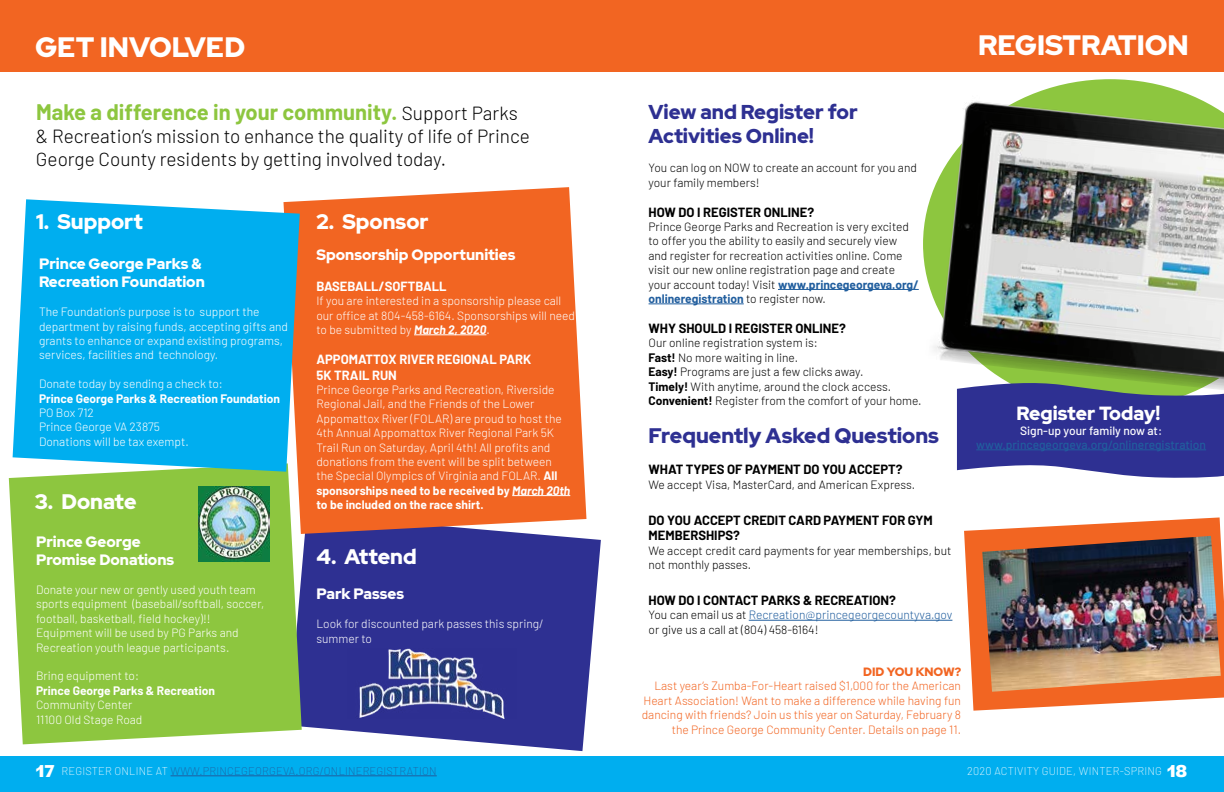
<style>
.page{position:relative;width:1224px;height:792px;background:#fff}
.page>*{position:absolute;margin:0;border:0;box-sizing:border-box;transform-origin:0 0}
.t1{font:900 28px "Red Hat Display";color:#fff}
.t2{font:700 22px "Barlow";color:#8dc63f}
.t3{font:900 21px "Red Hat Display";color:#fff}
.t4{font:900 21px "Red Hat Display";color:#2e3092}
.t5{font:900 20px/24px "Red Hat Display";color:#2e3092}
.t6{font:300 19px/22.8px "Barlow";color:#000}
.t7{font:900 19px "Red Hat Display";color:#fff}
.t8{font:700 18px "Halyard Display";color:#fff}
.t9{font:900 15px/18px "Red Hat Display";color:#fff}
.t10{font:700 13px/15.6px "Barlow";color:#000}
.t11{font:700 13px/15.6px "Barlow";color:#fff}
.t12{font:300 12px/14.4px "Barlow";color:#fff}
.t13{font:300 12px/14.4px "Barlow";color:#000}
.t14{font:300 12px/14.4px "Barlow";color:#f26522;text-align:right}
.t15{font:700 12px "Barlow";color:#fff}
.t16{font:500 12px "Barlow";color:#215e9e}
.t17{font:500 12px "Barlow";color:#fff}
.t18{font:900 12px "Red Hat Display";color:#f26522}
.t19{font:200 11px "Barlow";letter-spacing:.02em;color:#215e9e}
.t20{font:200 11px "Barlow";letter-spacing:.02em;color:#fff}
.s1{font-weight:300;font-size:19px;color:#000}
.s2{font-weight:700;font-style:italic}
.s3{font-weight:400}
.s4{font-weight:700}
.s5{font-weight:700;color:#215e9e}
.s6{color:#215e9e}
.s7{font-family:"Halyard Display";font-weight:700;font-size:18px}
.s8{color:#fff}
</style>
<div class="page">
<svg style="left:302px;top:514px;width:299px;height:237px;background:#48499f"></svg>
<svg style="left:9px;top:472px;width:293px;height:272px;background:#93c84b"></svg>
<svg style="left:283px;top:187px;width:303px;height:347px;background:#f06f32"></svg>
<svg style="left:13px;top:199px;width:287px;height:273px;background:#17b2eb"></svg>
<div style="left:0;top:0;width:1224px;height:72px;background:#f26522"></div>
<div style="left:0;top:756px;width:1224px;height:36px;background:#00aeef"></div>
<hr style="left:414px;top:335px;width:72px;height:1px;background:#fff">
<hr style="left:512px;top:495px;width:58px;height:1px;background:#fff">
<img style="left:347px;top:649px;width:170px;height:70px">
<img style="left:198px;top:486px;width:72px;height:75px">
<hr style="left:778px;top:289px;width:141px;height:1px;background:#215e9e">
<hr style="left:649px;top:304px;width:95px;height:1px;background:#215e9e">
<hr style="left:749px;top:620px;width:203px;height:1px;background:#215e9e">
<svg style="left:957px;top:390px;width:267px;height:88px;background:#404399"></svg>
<hr style="left:976px;top:450px;width:230px;height:1px;background:#215e9e">
<img style="left:918px;top:79px;width:306px;height:311px">
<svg style="left:964px;top:517px;width:260px;height:194px;fill:#f26522"></svg>
<img style="left:982px;top:536px;width:239px;height:156px">
<hr style="left:171px;top:776px;width:266px;height:1px;background:#215e9e">
<h1 class="t1" style="left:35px;top:28px;width:212px">GET INVOLVED</h1>
<h2 class="t2" style="left:36px;top:96px;width:483px">Make a difference in your community. <span class="s1">Support Parks</span></h2>
<h3 class="t6" style="left:36px;top:123px;width:495px">&amp; Recreation’s mission to enhance the quality of life of Prince<br>George County residents by getting involved today.</h3>
<h3 class="t3" style="left:36px;top:208px;width:108px">1. Support</h3>
<p class="t9" style="left:39px;top:255px;width:167px">Prince George Parks &amp;<br>Recreation Foundation</p>
<p class="t12" style="left:39px;top:304px;width:250px">The Foundation’s purpose is to support the department by raising funds, accepting gifts and grants to enhance or expand existing programs, services, facilities and technology.</p>
<p class="t12" style="left:39px;top:376px;width:185px">Donate today by sending a check to:</p>
<p class="t15" style="left:39px;top:389px;width:243px">Prince George Parks &amp; Recreation Foundation</p>
<p class="t12" style="left:39px;top:405px;width:151px">PO Box 712<br>Prince George VA 23875<br>Donations will be tax exempt.</p>
<h3 class="t3" style="left:35px;top:488px;width:103px">3. Donate</h3>
<p class="t9" style="left:36px;top:533px;width:140px">Prince George<br>Promise Donations</p>
<p class="t12" style="left:36px;top:581px;width:230px">Donate your new or gently used youth team sports equipment (baseball/softball, soccer, football, basketball, field hockey)!!<br>Equipment will be used by PG Parks and Recreation youth league participants.</p>
<p class="t12" style="left:36px;top:668px;width:105px">Bring equipment to:</p>
<p class="t15" style="left:36px;top:682px;width:181px">Prince George Parks &amp; Recreation</p>
<p class="t12" style="left:36px;top:697px;width:108px">Community Center<br>11100 Old Stage Road</p>
<h3 class="t3" style="left:316px;top:208px;width:114px">2. Sponsor</h3>
<p class="t9" style="left:316px;top:245px;width:201px">Sponsorship Opportunities</p>
<p class="t11" style="left:316px;top:277px;width:132px">BASEBALL/SOFTBALL</p>
<p class="t12" style="left:316px;top:293px;width:260px">If you are interested in a sponsorship please call our office at 804-458-6164. Sponsorships will need to be submitted by <span class="s2">March 2, 2020</span><span class="s3">.</span></p>
<p class="t11" style="left:316px;top:350px;width:216px">APPOMATTOX RIVER REGIONAL PARK<br>5K TRAIL RUN</p>
<p class="t12" style="left:316px;top:381px;width:255px">Prince George Parks and Recreation, Riverside Regional Jail, and the Friends of the Lower Appomattox River (FOLAR) are proud to host the 4th Annual Appomattox River Regional Park 5K Trail Run on Saturday, April 4th! All profits and donations from the event will be split between the Special Olympics of Virginia and FOLAR. <span class="s4">All sponsorships need to be received by</span> <span class="s2">March 20th </span><span class="s4">to be included on the race shirt.</span></p>
<h3 class="t3" style="left:316px;top:543px;width:102px">4. Attend</h3>
<p class="t9" style="left:316px;top:585px;width:89px">Park Passes</p>
<p class="t12" style="left:316px;top:616px;width:229px">Look for discounted park passes this spring/ summer to</p>
<h1 class="t1" style="left:978px;top:27px;width:212px">REGISTRATION</h1>
<h3 class="t5" style="left:649px;top:100px;width:211px">View and Register for<br>Activities Online!</h3>
<p class="t13" style="left:649px;top:160px;width:270px">You can log on NOW to create an account for you and your family members!</p>
<p class="t10" style="left:649px;top:203px;width:167px">HOW DO I REGISTER ONLINE?</p>
<p class="t13" style="left:649px;top:219px;width:272px">Prince George Parks and Recreation is very excited to offer you the ability to easily and securely view and register for recreation activities online. Come visit our new online registration page and create your account today! Visit <span class="s5">www.princegeorgeva.org/ onlineregistration</span> to register now.</p>
<p class="t10" style="left:649px;top:319px;width:199px">WHY SHOULD I REGISTER ONLINE?</p>
<p class="t13" style="left:649px;top:335px;width:274px">Our online registration system is:<br><span class="s4">Fast!</span> No more waiting in line.<br><span class="s4">Easy!</span> Programs are just a few clicks away.<br><span class="s4">Timely!</span> With anytime, around the clock access.<br><span class="s4">Convenient!</span> Register from the comfort of your home.</p>
<h3 class="t4" style="left:649px;top:422px;width:292px">Frequently Asked Questions</h3>
<p class="t10" style="left:649px;top:461px;width:256px">WHAT TYPES OF PAYMENT DO YOU ACCEPT?</p>
<p class="t13" style="left:649px;top:476px;width:268px">We accept Visa, MasterCard, and American Express.</p>
<p class="t10" style="left:649px;top:511px;width:286px">DO YOU ACCEPT CREDIT CARD PAYMENT FOR GYM<br>MEMBERSHIPS?</p>
<p class="t13" style="left:649px;top:542px;width:304px">We accept credit card payments for year memberships, but not monthly passes.</p>
<p class="t10" style="left:649px;top:591px;width:249px">HOW DO I CONTACT PARKS &amp; RECREATION?</p>
<p class="t13" style="left:649px;top:607px;width:305px">You can email us at <span class="s6">Recreation@princegeorgecountyva.gov </span>or give us a call at (804) 458-6164!</p>
<p class="t18" style="left:863px;top:664px;width:99px">DID YOU KNOW?</p>
<p class="t14" style="left:642px;top:678px;width:321px">Last year’s Zumba-For-Heart raised $1,000 for the American Heart Association! Want to make a difference while having fun dancing with friends? Join us this year on Saturday, February 8 the Prince George Community Center. Details on page 11.</p>
<h3 class="t7" style="left:1017px;top:401px;width:145px">Register Today!</h3>
<p class="t17" style="left:1020px;top:421px;width:144px">Sign-up your family now at:</p>
<p class="t16" style="left:976px;top:436px;width:231px">www.princegeorgeva.org/onlineregistration</p>
<h3 class="t8" style="left:36px;top:758px;width:20px">17</h3>
<p class="t20" style="left:967px;top:763px;width:221px">2020 ACTIVITY GUIDE, WINTER-SPRING <span class="s7">18</span></p>
<p class="t19" style="left:62px;top:763px;width:377px"><span class="s8">REGISTER ONLINE AT</span> WWW.PRINCEGEORGEVA.ORG/ONLINEREGISTRATION</p>
</div>
